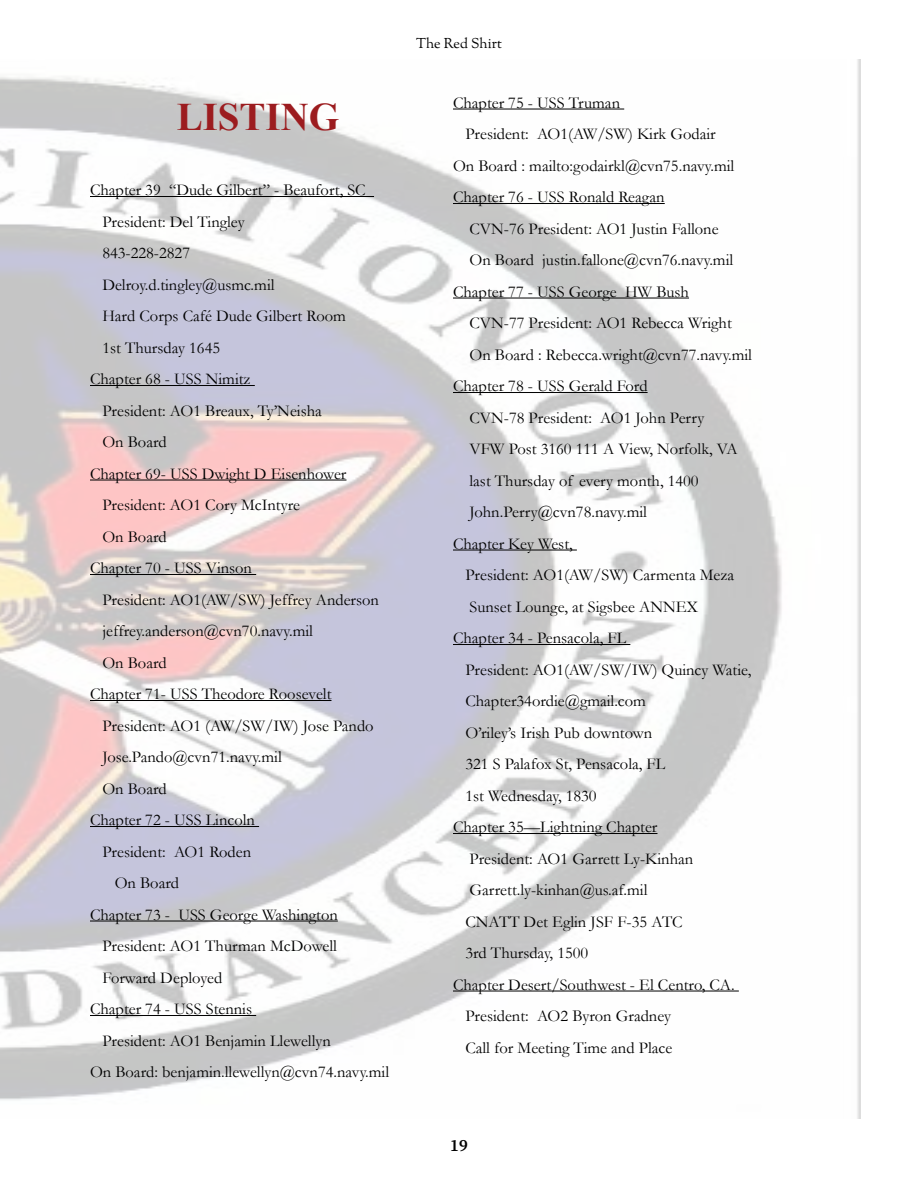
<style>
.page{position:relative;width:918px;height:1188px;background:#fff}
.page>*{position:absolute;margin:0;border:0;box-sizing:border-box;transform-origin:0 0}
.t1{font:700 39px "Times New Roman";color:#9c1c1f}
.t2{font:600 16.95px "Source Serif Pro";color:#000}
.t3{font:16.5px "Garamond";color:#000}
.t4{font:14.1px "OFL Goudy St M";color:#000}
</style>
<div class="page">
<img style="left:0;top:60px;width:861px;height:1059px">
<hr style="left:90px;top:196px;width:284px;height:1px;background:#000">
<hr style="left:90px;top:385px;width:165px;height:1px;background:#000">
<hr style="left:90px;top:480px;width:256px;height:1px;background:#000">
<hr style="left:90px;top:574px;width:166px;height:1px;background:#000">
<hr style="left:90px;top:700px;width:241px;height:1px;background:#000">
<hr style="left:90px;top:826px;width:169px;height:1px;background:#000">
<hr style="left:90px;top:921px;width:248px;height:1px;background:#000">
<hr style="left:90px;top:1015px;width:166px;height:1px;background:#000">
<hr style="left:453px;top:109px;width:171px;height:1px;background:#000">
<hr style="left:453px;top:203px;width:212px;height:1px;background:#000">
<hr style="left:453px;top:298px;width:236px;height:1px;background:#000">
<hr style="left:453px;top:392px;width:195px;height:1px;background:#000">
<hr style="left:453px;top:550px;width:124px;height:1px;background:#000">
<hr style="left:453px;top:644px;width:177px;height:1px;background:#000">
<hr style="left:453px;top:833px;width:204px;height:1px;background:#000">
<hr style="left:453px;top:991px;width:286px;height:1px;background:#000">
<h1 class="t1" style="left:177px;top:89px;width:164px">LISTING</h1>
<p class="t3" style="left:90px;top:179px;width:277px">Chapter 39 “Dude Gilbert” - Beaufort, SC</p>
<p class="t3" style="left:102px;top:211px;width:144px">President: Del Tingley</p>
<p class="t3" style="left:102px;top:242px;width:89px">843-228-2827</p>
<p class="t3" style="left:102px;top:274px;width:174px">Delroy.d.tingley@usmc.mil</p>
<p class="t3" style="left:102px;top:305px;width:245px">Hard Corps Café Dude Gilbert Room</p>
<p class="t3" style="left:102px;top:336px;width:119px">1st Thursday 1645</p>
<p class="t3" style="left:90px;top:368px;width:162px">Chapter 68 - USS Nimitz</p>
<p class="t3" style="left:102px;top:399px;width:221px">President: AO1 Breaux, Ty’Neisha</p>
<p class="t3" style="left:102px;top:431px;width:66px">On Board</p>
<p class="t3" style="left:90px;top:462px;width:258px">Chapter 69- USS Dwight D Eisenhower</p>
<p class="t3" style="left:102px;top:494px;width:199px">President: AO1 Cory McIntyre</p>
<p class="t3" style="left:102px;top:525px;width:66px">On Board</p>
<p class="t3" style="left:90px;top:557px;width:164px">Chapter 70 - USS Vinson</p>
<p class="t3" style="left:102px;top:588px;width:278px">President: AO1(AW/SW) Jeffrey Anderson</p>
<p class="t3" style="left:102px;top:620px;width:212px">jeffrey.anderson@cvn70.navy.mil</p>
<p class="t3" style="left:102px;top:651px;width:66px">On Board</p>
<p class="t3" style="left:90px;top:683px;width:243px">Chapter 71- USS Theodore Roosevelt</p>
<p class="t3" style="left:102px;top:714px;width:273px">President: AO1 (AW/SW/IW) Jose Pando</p>
<p class="t3" style="left:102px;top:746px;width:181px">Jose.Pando@cvn71.navy.mil</p>
<p class="t3" style="left:102px;top:777px;width:66px">On Board</p>
<p class="t3" style="left:90px;top:809px;width:166px">Chapter 72 - USS Lincoln</p>
<p class="t3" style="left:102px;top:840px;width:150px">President: AO1 Roden</p>
<p class="t3" style="left:115px;top:872px;width:66px">On Board</p>
<p class="t3" style="left:90px;top:903px;width:249px">Chapter 73 - USS George Washington</p>
<p class="t3" style="left:102px;top:935px;width:236px">President: AO1 Thurman McDowell</p>
<p class="t3" style="left:102px;top:966px;width:122px">Forward Deployed</p>
<p class="t3" style="left:90px;top:998px;width:164px">Chapter 74 - USS Stennis</p>
<p class="t3" style="left:102px;top:1029px;width:230px">President: AO1 Benjamin Llewellyn</p>
<p class="t3" style="left:90px;top:1061px;width:301px">On Board: benjamin.llewellyn@cvn74.navy.mil</p>
<p class="t4" style="left:416px;top:34px;width:87px">The Red Shirt</p>
<p class="t3" style="left:453px;top:92px;width:169px">Chapter 75 - USS Truman</p>
<p class="t3" style="left:465px;top:123px;width:252px">President: AO1(AW/SW) Kirk Godair</p>
<p class="t3" style="left:453px;top:155px;width:283px">On Board : mailto:godairkl@cvn75.navy.mil</p>
<p class="t3" style="left:453px;top:186px;width:213px">Chapter 76 - USS Ronald Reagan</p>
<p class="t3" style="left:470px;top:218px;width:251px">CVN-76 President: AO1 Justin Fallone</p>
<p class="t3" style="left:470px;top:249px;width:265px">On Board justin.fallone@cvn76.navy.mil</p>
<p class="t3" style="left:453px;top:281px;width:238px">Chapter 77 - USS George HW Bush</p>
<p class="t3" style="left:470px;top:312px;width:264px">CVN-77 President: AO1 Rebecca Wright</p>
<p class="t3" style="left:470px;top:343px;width:284px">On Board : Rebecca.wright@cvn77.navy.mil</p>
<p class="t3" style="left:453px;top:375px;width:196px">Chapter 78 - USS Gerald Ford</p>
<p class="t3" style="left:470px;top:406px;width:236px">CVN-78 President: AO1 John Perry</p>
<p class="t3" style="left:470px;top:438px;width:270px">VFW Post 3160 111 A View, Norfolk, VA</p>
<p class="t3" style="left:470px;top:469px;width:231px">last Thursday of every month, 1400</p>
<p class="t3" style="left:470px;top:501px;width:179px">John.Perry@cvn78.navy.mil</p>
<p class="t3" style="left:453px;top:532px;width:121px">Chapter Key West,</p>
<p class="t3" style="left:465px;top:564px;width:270px">President: AO1(AW/SW) Carmenta Meza</p>
<p class="t3" style="left:470px;top:595px;width:230px">Sunset Lounge, at Sigsbee ANNEX</p>
<p class="t3" style="left:453px;top:627px;width:175px">Chapter 34 - Pensacola, FL</p>
<p class="t3" style="left:465px;top:658px;width:288px">President: AO1(AW/SW/IW) Quincy Watie,</p>
<p class="t3" style="left:465px;top:690px;width:182px">Chapter34ordie@gmail.com</p>
<p class="t3" style="left:465px;top:721px;width:188px">O’riley’s Irish Pub downtown</p>
<p class="t3" style="left:465px;top:753px;width:201px">321 S Palafox St, Pensacola, FL</p>
<p class="t3" style="left:465px;top:784px;width:133px">1st Wednesday, 1830</p>
<p class="t3" style="left:453px;top:816px;width:206px">Chapter 35—Lightning Chapter</p>
<p class="t3" style="left:470px;top:847px;width:225px">President: AO1 Garrett Ly-Kinhan</p>
<p class="t3" style="left:470px;top:879px;width:180px">Garrett.ly-kinhan@us.af.mil</p>
<p class="t3" style="left:465px;top:910px;width:219px">CNATT Det Eglin JSF F-35 ATC</p>
<p class="t3" style="left:465px;top:942px;width:124px">3rd Thursday, 1500</p>
<p class="t3" style="left:453px;top:973px;width:283px">Chapter Desert/Southwest - El Centro, CA.</p>
<p class="t3" style="left:465px;top:1005px;width:207px">President: AO2 Byron Gradney</p>
<p class="t3" style="left:465px;top:1036px;width:208px">Call for Meeting Time and Place</p>
<p class="t2" style="left:450px;top:1133px;width:19px">19</p>
</div>
